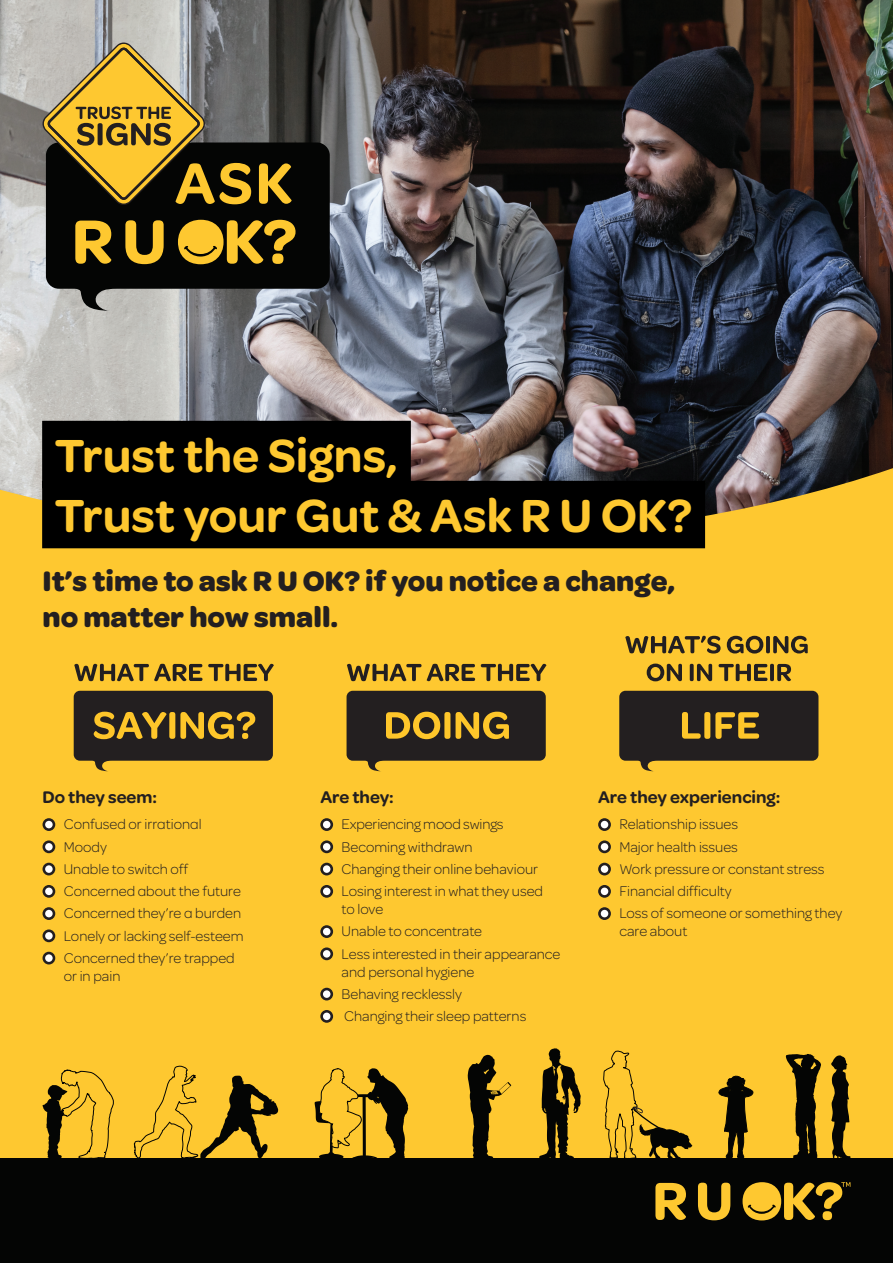
<style>
.page{position:relative;width:893px;height:1263px;background:#fff}
.page>*{position:absolute;margin:0;border:0;box-sizing:border-box;transform-origin:0 0}
.t1{font:600 49.5px "Omnes";color:#fec830}
.Headline{font:700 30px/36px "Omnes";color:#231f20}
.Body_Copy{font:600 18px "Omnes";color:#231f20}
.Body_Copy-2{font:300 15px/18px "Omnes";color:#231f20}
</style>
<div class="page">
<div style="left:0;top:510px;width:893px;height:753px;background:#fec830"></div>
<img style="left:0;top:0;width:893px;height:542px">
<svg style="left:46px;top:142px;width:284px;height:169px;background:#2a2b2b"></svg>
<svg style="left:259px;top:163px;width:33px;height:41px"></svg>
<svg style="left:75px;top:221px;width:36px;height:43px;background:#b38d22"></svg>
<svg style="left:125px;top:220px;width:39px;height:44px;background:#93741d"></svg>
<svg style="left:178px;top:220px;width:118px;height:44px;background:#9a7a1e"></svg>
<svg style="left:43px;top:43px;width:208px;height:162px;background:#927e45"></svg>
<svg style="left:43px;top:818px;width:12px;height:13px"></svg>
<svg style="left:43px;top:840px;width:12px;height:13px"></svg>
<svg style="left:43px;top:863px;width:12px;height:12px"></svg>
<svg style="left:43px;top:885px;width:12px;height:13px"></svg>
<svg style="left:43px;top:907px;width:12px;height:13px"></svg>
<svg style="left:43px;top:929px;width:12px;height:13px"></svg>
<svg style="left:43px;top:952px;width:12px;height:12px"></svg>
<svg style="left:320px;top:818px;width:13px;height:13px"></svg>
<svg style="left:320px;top:840px;width:13px;height:13px"></svg>
<svg style="left:320px;top:863px;width:13px;height:12px"></svg>
<svg style="left:320px;top:885px;width:13px;height:13px"></svg>
<svg style="left:320px;top:925px;width:13px;height:13px"></svg>
<svg style="left:320px;top:947px;width:13px;height:13px"></svg>
<svg style="left:320px;top:988px;width:13px;height:12px"></svg>
<svg style="left:320px;top:1010px;width:13px;height:13px"></svg>
<svg style="left:598px;top:818px;width:13px;height:13px"></svg>
<svg style="left:598px;top:840px;width:13px;height:13px"></svg>
<svg style="left:598px;top:863px;width:13px;height:12px"></svg>
<svg style="left:598px;top:885px;width:13px;height:13px"></svg>
<svg style="left:598px;top:907px;width:13px;height:13px"></svg>
<svg style="left:74px;top:664px;width:128px;height:17px"></svg>
<svg style="left:208px;top:664px;width:66px;height:17px"></svg>
<svg style="left:74px;top:691px;width:199px;height:80px"></svg>
<svg style="left:347px;top:664px;width:128px;height:17px"></svg>
<svg style="left:481px;top:664px;width:66px;height:17px"></svg>
<svg style="left:347px;top:691px;width:199px;height:80px"></svg>
<svg style="left:625px;top:636px;width:96px;height:17px"></svg>
<svg style="left:727px;top:636px;width:36px;height:17px"></svg>
<hr style="left:766px;top:636px;width:4px;height:17px;background:#231f20;border-radius:2px">
<svg style="left:773px;top:636px;width:35px;height:17px"></svg>
<svg style="left:647px;top:664px;width:35px;height:17px"></svg>
<svg style="left:690px;top:664px;width:4px;height:17px"></svg>
<svg style="left:697px;top:664px;width:15px;height:17px"></svg>
<svg style="left:719px;top:664px;width:48px;height:17px"></svg>
<hr style="left:770px;top:664px;width:4px;height:17px;background:#231f20;border-radius:2px">
<svg style="left:777px;top:664px;width:14px;height:17px"></svg>
<svg style="left:619px;top:691px;width:199px;height:80px"></svg>
<svg style="left:42px;top:1069px;width:72px;height:89px"></svg>
<svg style="left:134px;top:1066px;width:145px;height:92px"></svg>
<svg style="left:315px;top:1068px;width:93px;height:90px"></svg>
<hr style="left:351px;top:1157px;width:26px;height:3px;background:#040504;border-radius:50%">
<svg style="left:603px;top:1050px;width:89px;height:108px"></svg>
<svg style="left:786px;top:1054px;width:35px;height:104px"></svg>
<svg style="left:831px;top:1055px;width:19px;height:103px"></svg>
<svg style="left:719px;top:1076px;width:34px;height:82px"></svg>
<svg style="left:468px;top:1054px;width:43px;height:104px"></svg>
<svg style="left:539px;top:1048px;width:42px;height:110px"></svg>
<div style="left:0;top:1158px;width:893px;height:105px;background:#040504"></div>
<svg style="left:655px;top:1183px;width:31px;height:37px"></svg>
<svg style="left:698px;top:1183px;width:32px;height:37px"></svg>
<svg style="left:742px;top:1182px;width:108px;height:38px"></svg>
<div style="left:42px;top:421px;width:369px;height:67px;background:#000"></div>
<div style="left:42px;top:481px;width:663px;height:67px;background:#000"></div>
<p class="t1" style="left:55px;top:420px;width:345px">Trust the Signs,</p>
<p class="t1" style="left:55px;top:480px;width:639px">Trust your Gut &amp; Ask R U OK?</p>
<p class="Headline" style="left:43px;top:562px;width:634px">It’s time to ask R U OK? if you notice a change, no matter how small.</p>
<p class="Body_Copy" style="left:43px;top:784px;width:116px">Do they seem:</p>
<p class="Body_Copy-2" style="left:64px;top:815px;width:139px">Confused or irrational</p>
<p class="Body_Copy-2" style="left:64px;top:837px;width:45px">Moody</p>
<p class="Body_Copy-2" style="left:64px;top:860px;width:126px">Unable to switch off</p>
<p class="Body_Copy-2" style="left:64px;top:882px;width:179px">Concerned about the future</p>
<p class="Body_Copy-2" style="left:64px;top:904px;width:179px">Concerned they’re a burden</p>
<p class="Body_Copy-2" style="left:64px;top:926px;width:181px">Lonely or lacking self-esteem</p>
<p class="Body_Copy-2" style="left:64px;top:949px;width:172px">Concerned they’re trapped or in pain</p>
<p class="Body_Copy" style="left:320px;top:784px;width:75px">Are they:</p>
<p class="Body_Copy-2" style="left:342px;top:815px;width:164px">Experiencing mood swings</p>
<p class="Body_Copy-2" style="left:342px;top:837px;width:133px">Becoming withdrawn</p>
<p class="Body_Copy-2" style="left:342px;top:860px;width:198px">Changing their online behaviour</p>
<p class="Body_Copy-2" style="left:342px;top:882px;width:203px">Losing interest in what they used to love</p>
<p class="Body_Copy-2" style="left:342px;top:922px;width:142px">Unable to concentrate</p>
<p class="Body_Copy-2" style="left:342px;top:944px;width:220px">Less interested in their appearance and personal hygiene</p>
<p class="Body_Copy-2" style="left:342px;top:985px;width:122px">Behaving recklessly</p>
<p class="Body_Copy-2" style="left:344px;top:1007px;width:184px">Changing their sleep patterns</p>
<p class="Body_Copy" style="left:598px;top:784px;width:184px">Are they experiencing:</p>
<p class="Body_Copy-2" style="left:619px;top:815px;width:120px">Relationship issues</p>
<p class="Body_Copy-2" style="left:619px;top:837px;width:120px">Major health issues</p>
<p class="Body_Copy-2" style="left:619px;top:860px;width:207px">Work pressure or constant stress</p>
<p class="Body_Copy-2" style="left:619px;top:882px;width:114px">Financial difficulty</p>
<p class="Body_Copy-2" style="left:619px;top:904px;width:224px">Loss of someone or something they care about</p>
</div>
